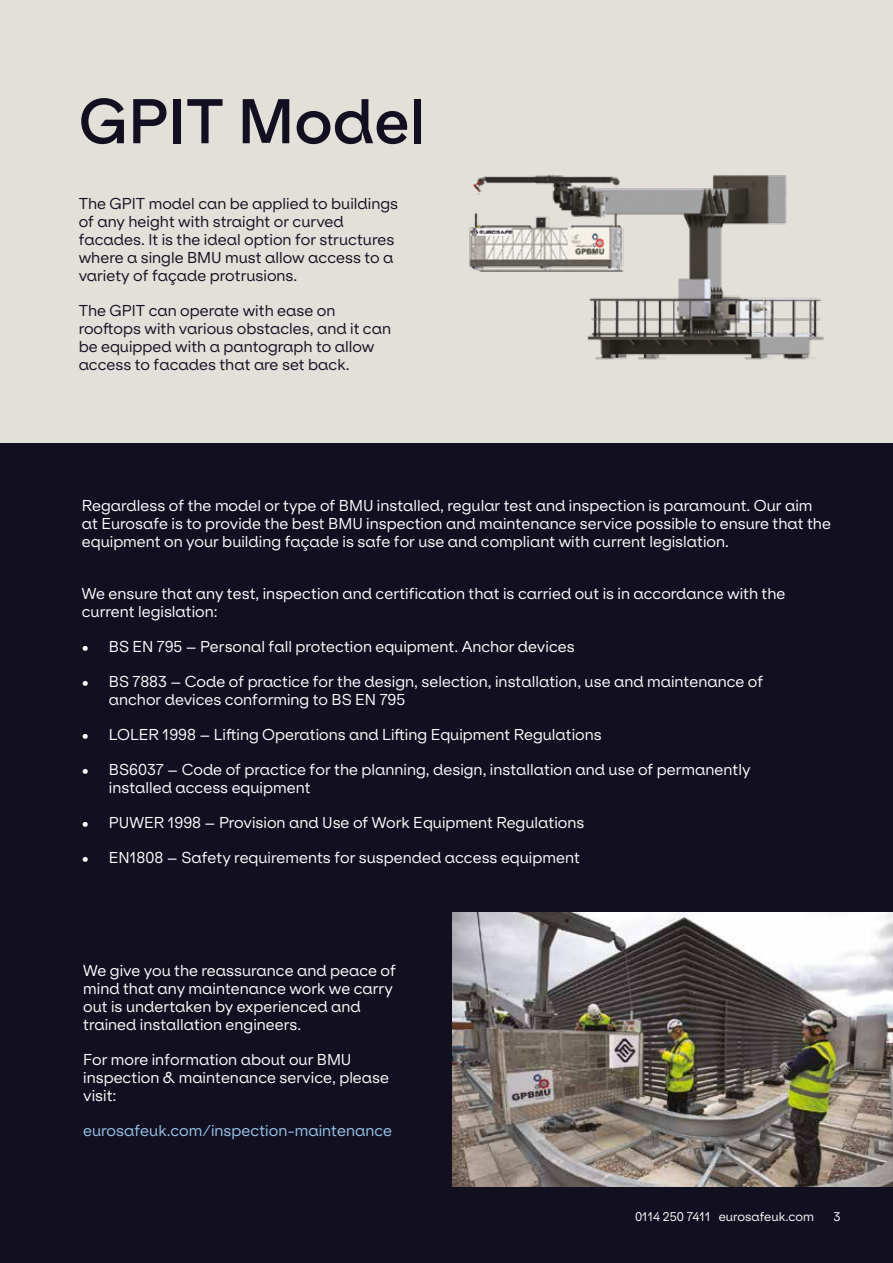
<style>
.page{position:relative;width:893px;height:1263px;background:#fff}
.page>*{position:absolute;margin:0;border:0;box-sizing:border-box;transform-origin:0 0}
.t1{font:600 60px "Klarheit Kurrent";color:#120f20}
.t2{font:15px/18px "Klarheit Kurrent";color:#fff}
.t3{font:15px/18px "Klarheit Kurrent";color:#120f20}
.t4{font:15px "Klarheit Kurrent";color:#98c5eb}
.t5{font:12px "Klarheit Kurrent";color:#fff}
</style>
<div class="page">
<div style="left:0;top:571px;width:893px;height:692px;background:#120f20"></div>
<div style="left:0;top:0;width:893px;height:443px;background:#e3dfd9"></div>
<div style="left:0;top:443px;width:893px;height:399px;background:#120f20"></div>
<img style="left:469px;top:174px;width:355px;height:186px">
<img style="left:453px;top:912px;width:440px;height:274px">
<h1 class="t1" style="left:79px;top:71px;width:348px">GPIT Model</h1>
<p class="t3" style="left:79px;top:193px;width:321px">The GPIT model can be applied to buildings of any height with straight or curved facades. It is the ideal option for structures where a single BMU must allow access to a variety of façade protrusions.</p>
<p class="t3" style="left:79px;top:300px;width:314px">The GPIT can operate with ease on rooftops with various obstacles, and it can be equipped with a pantograph to allow access to facades that are set back.</p>
<p class="t2" style="left:82px;top:495px;width:751px">Regardless of the model or type of BMU installed, regular test and inspection is paramount. Our aim at Eurosafe is to provide the best BMU inspection and maintenance service possible to ensure that the equipment on your building façade is safe for use and compliant with current legislation.</p>
<p class="t2" style="left:82px;top:583px;width:705px">We ensure that any test, inspection and certification that is carried out is in accordance with the current legislation:</p>
<p class="t2" style="left:82px;top:636px;width:494px">• BS EN 795 – Personal fall protection equipment. Anchor devices</p>
<p class="t2" style="left:109px;top:671px;width:656px;text-indent:-27px">• BS 7883 – Code of practice for the design, selection, installation, use and maintenance of anchor devices conforming to BS EN 795</p>
<p class="t2" style="left:82px;top:724px;width:521px">• LOLER 1998 – Lifting Operations and Lifting Equipment Regulations</p>
<p class="t2" style="left:109px;top:759px;width:643px;text-indent:-27px">• BS6037 – Code of practice for the planning, design, installation and use of permanently installed access equipment</p>
<p class="t2" style="left:82px;top:812px;width:504px">• PUWER 1998 – Provision and Use of Work Equipment Regulations</p>
<p class="t2" style="left:82px;top:847px;width:500px">• EN1808 – Safety requirements for suspended access equipment</p>
<p class="t2" style="left:83px;top:960px;width:314px">We give you the reassurance and peace of mind that any maintenance work we carry out is undertaken by experienced and trained installation engineers.</p>
<p class="t2" style="left:83px;top:1049px;width:307px">For more information about our BMU inspection &amp; maintenance service, please visit:</p>
<p class="t4" style="left:83px;top:1118px;width:310px">eurosafeuk.com/inspection-maintenance</p>
<p class="t5" style="left:635px;top:1206px;width:181px">0114 250 7411 eurosafeuk.com</p>
<p class="t5" style="left:833px;top:1207px;width:9px">3</p>
</div>
